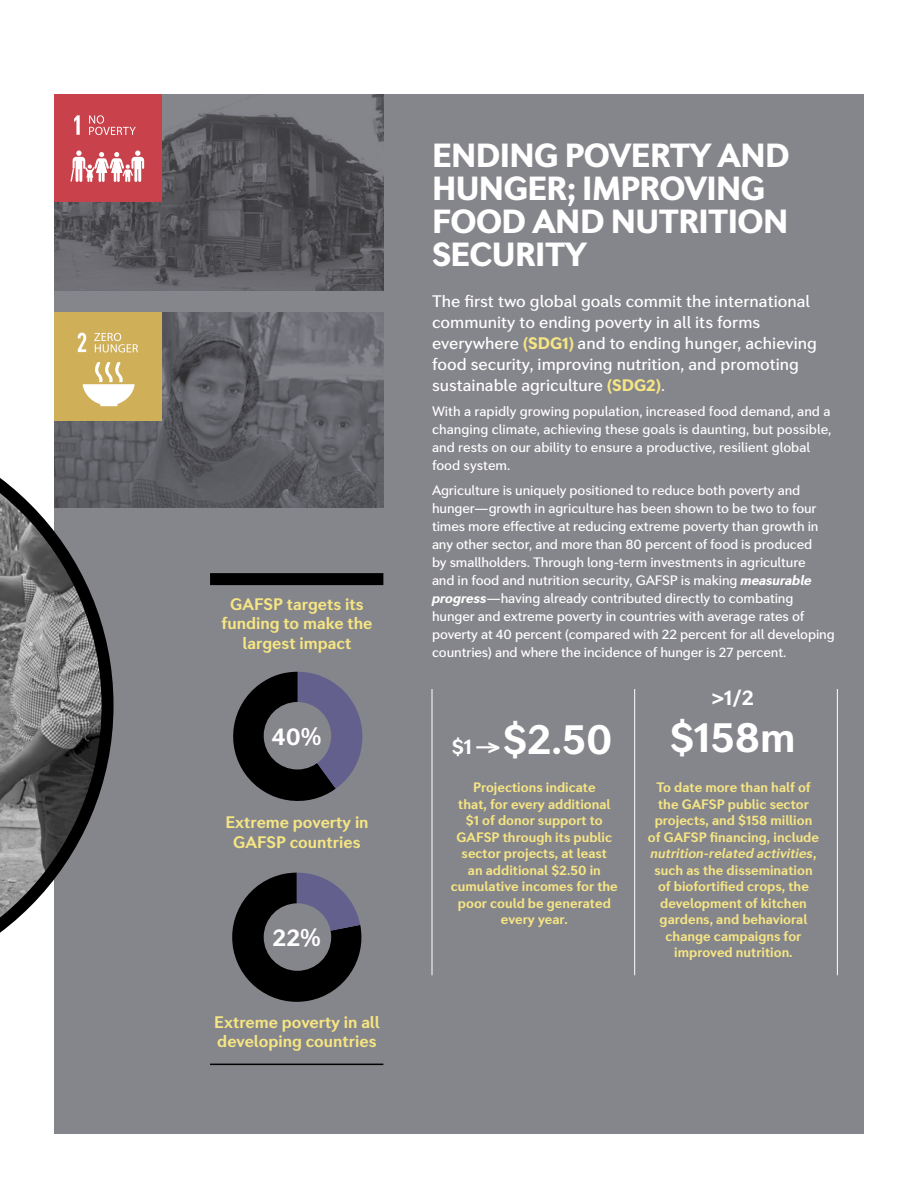
<style>
.page{position:relative;width:918px;height:1188px;background:#fff}
.page>*{position:absolute;margin:0;border:0;box-sizing:border-box;transform-origin:0 0}
.Body_1{font:700 42px "Seconda";color:#fff}
.Body_1-2{font:800 33px/33px "Seconda";letter-spacing:-.015em;color:#fff}
.Body_1-3{font:700 24px "Seconda";color:#fff}
.Body_1-4{font:700 21px "Seconda";color:#fff}
.Callout_2{font:500 16.5px/21px "Seconda";color:#fff}
.Body_1-5{font:700 16.5px/19.5px "Seconda";color:#f5e583;text-align:center}
.Body_1-6{font:500 13.5px/18px "Seconda";letter-spacing:-.01em;color:#fff}
.Body_1-7{font:700 13.5px/16.5px "Seconda";color:#f5e583;text-align:center}
.s1{font-weight:800;color:#f5e583}
.s2{font-weight:800;font-style:italic}
.s3{font-size:21px}
.s4{font-style:italic}
</style>
<div class="page">
<div style="left:54px;top:94px;width:810px;height:1040px;background:#85858c"></div>
<svg style="left:0;top:478px;width:114px;height:455px"></svg>
<img style="left:54px;top:94px;width:329px;height:196px">
<img style="left:54px;top:312px;width:329px;height:196px">
<div style="left:54px;top:94px;width:108px;height:108px;background:#c9414a"></div>
<div style="left:54px;top:312px;width:108px;height:108px;background:#d0af59"></div>
<svg style="left:74px;top:115px;width:6px;height:20px"></svg>
<svg style="left:70px;top:150px;width:74px;height:32px"></svg>
<svg style="left:89px;top:115px;width:47px;height:20px"></svg>
<svg style="left:94px;top:333px;width:44px;height:20px"></svg>
<svg style="left:83px;top:362px;width:52px;height:44px"></svg>
<svg style="left:78px;top:333px;width:8px;height:19px"></svg>
<div style="left:210px;top:573px;width:173px;height:12px;background:#000"></div>
<hr style="left:210px;top:1064px;width:173px;height:1px;background:#000">
<svg style="left:233px;top:672px;width:129px;height:129px"></svg>
<div style="left:264px;top:702px;width:67px;height:68px;background:#85858c;border-radius:50%"></div>
<svg style="left:232px;top:873px;width:130px;height:129px"></svg>
<div style="left:264px;top:903px;width:67px;height:68px;background:#85858c;border-radius:50%"></div>
<hr style="left:432px;top:689px;width:1px;height:286px;background:#fff">
<hr style="left:837px;top:689px;width:1px;height:286px;background:#fff">
<hr style="left:634px;top:689px;width:1px;height:286px;background:#fff">
<p class="Body_1-5" style="left:221px;top:594px;width:153px">GAFSP targets its funding to make the largest impact</p>
<p class="Body_1-3" style="left:272px;top:722px;width:51px">40%</p>
<p class="Body_1-5" style="left:225px;top:813px;width:145px">Extreme poverty in<br>GAFSP countries</p>
<p class="Body_1-3" style="left:272px;top:923px;width:50px">22%</p>
<p class="Body_1-5" style="left:214px;top:1012px;width:167px;text-align:left">Extreme poverty in all developing countries</p>
<p class="Body_1-2" style="left:432px;top:140px;width:359px">ENDING POVERTY AND<br>HUNGER; IMPROVING<br>FOOD AND NUTRITION<br>SECURITY</p>
<p class="Callout_2" style="left:432px;top:291px;width:386px">The first two global goals commit the international community to ending poverty in all its forms everywhere <span class="s1">(SDG1)</span> and to ending hunger, achieving food security, improving nutrition, and promoting sustainable agriculture <span class="s1">(SDG2)</span>.</p>
<p class="Body_1-6" style="left:432px;top:402px;width:401px">With a rapidly growing population, increased food demand, and a changing climate, achieving these goals is daunting, but possible, and rests on our ability to ensure a productive, resilient global food system.</p>
<p class="Body_1-6" style="left:432px;top:481px;width:404px">Agriculture is uniquely positioned to reduce both poverty and hunger—growth in agriculture has been shown to be two to four times more effective at reducing extreme poverty than growth in any other sector, and more than 80 percent of food is produced<br>by smallholders. Through long-term investments in agriculture<br>and in food and nutrition security, GAFSP is making <span class="s2">measurable progress</span>—having already contributed directly to combating hunger and extreme poverty in countries with average rates of poverty at 40 percent (compared with 22 percent for all developing countries) and where the incidence of hunger is 27 percent.</p>
<p class="Body_1" style="left:452px;top:713px;width:162px"><span class="s3">$1—&gt;</span>$2.50</p>
<p class="Body_1-4" style="left:711px;top:685px;width:45px">&gt;1/2</p>
<p class="Body_1" style="left:670px;top:711px;width:127px">$158m</p>
<p class="Body_1-7" style="left:451px;top:780px;width:168px">Projections indicate<br>that, for every additional $1 of donor support to<br>GAFSP through its public sector projects, at least<br>an additional $2.50 in cumulative incomes for the poor could be generated every year.</p>
<p class="Body_1-7" style="left:648px;top:780px;width:173px">To date more than half of the GAFSP public sector projects, and $158 million of GAFSP financing, include <span class="s4">nutrition-related activities</span>, such as the dissemination of biofortified crops, the development of kitchen gardens, and behavioral change campaigns for improved nutrition.</p>
</div>
